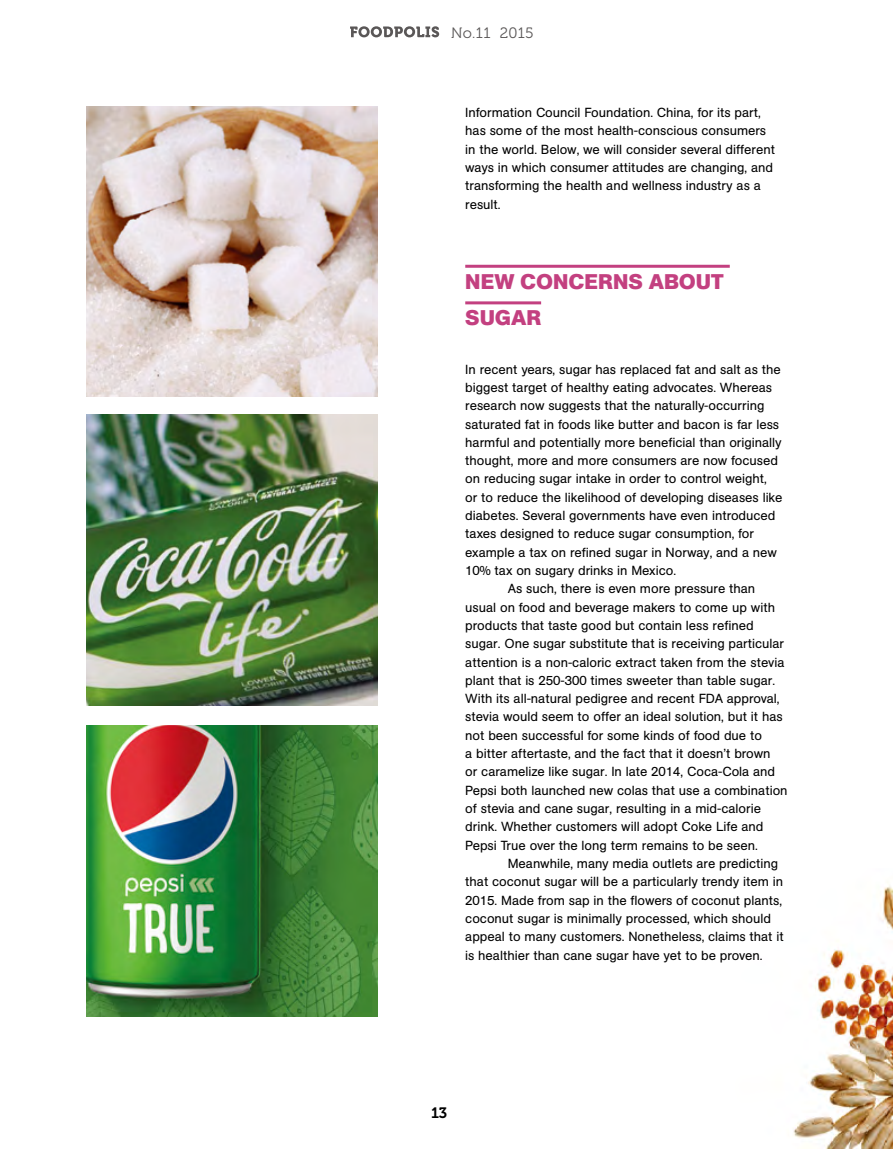
<style>
.page{position:relative;width:893px;height:1149px;background:#fff}
.page>*{position:absolute;margin:0;border:0;box-sizing:border-box;transform-origin:0 0}
.t1{font:700 21px/36.6px "AG Book BQ";letter-spacing:.005em;color:#c34080}
.t2{font:15px "Museo 300";letter-spacing:.02em;color:#5a5757}
.t3{font:15px "Museo 700";color:#000}
.t4{font:13.05px/18.3px "AG Book BQ";color:#000}
</style>
<div class="page">
<img style="left:793px;top:885px;width:100px;height:263px">
<hr style="left:465px;top:265px;width:265px;height:3px;background:#c34080">
<hr style="left:465px;top:301px;width:76px;height:3px;background:#c34080">
<svg style="left:350px;top:26px;width:89px;height:11px"></svg>
<img style="left:87px;top:106px;width:290px;height:291px">
<img style="left:87px;top:725px;width:290px;height:291px">
<img style="left:87px;top:414px;width:290px;height:291px">
<p class="t2" style="left:451px;top:24px;width:84px">No.11 2015</p>
<p class="t4" style="left:465px;top:103px;width:311px">Information Council Foundation. China, for its part, has some of the most health-conscious consumers in the world. Below, we will consider several different ways in which consumer attitudes are changing, and transforming the health and wellness industry as a result.</p>
<h1 class="t1" style="left:465px;top:263px;width:260px">NEW CONCERNS ABOUT<br>SUGAR</h1>
<p class="t4" style="left:465px;top:360px;width:317px">In recent years, sugar has replaced fat and salt as the</p>
<p class="t4" style="left:465px;top:378px;width:308px">biggest target of healthy eating advocates. Whereas</p>
<p class="t4" style="left:465px;top:396px;width:301px">research now suggests that the naturally-occurring</p>
<p class="t4" style="left:465px;top:415px;width:315px">saturated fat in foods like butter and bacon is far less</p>
<p class="t4" style="left:465px;top:433px;width:318px">harmful and potentially more beneficial than originally</p>
<p class="t4" style="left:465px;top:451px;width:314px">thought, more and more consumers are now focused</p>
<p class="t4" style="left:465px;top:469px;width:303px">on reducing sugar intake in order to control weight,</p>
<p class="t4" style="left:465px;top:488px;width:319px">or to reduce the likelihood of developing diseases like</p>
<p class="t4" style="left:465px;top:506px;width:312px">diabetes. Several governments have even introduced</p>
<p class="t4" style="left:465px;top:524px;width:290px">taxes designed to reduce sugar consumption, for</p>
<p class="t4" style="left:465px;top:543px;width:313px">example a tax on refined sugar in Norway, and a new</p>
<p class="t4" style="left:465px;top:561px;width:212px">10% tax on sugary drinks in Mexico.</p>
<p class="t4" style="left:508px;top:579px;width:249px">As such, there is even more pressure than</p>
<p class="t4" style="left:465px;top:597px;width:311px">usual on food and beverage makers to come up with</p>
<p class="t4" style="left:465px;top:616px;width:290px">products that taste good but contain less refined</p>
<p class="t4" style="left:465px;top:634px;width:320px">sugar. One sugar substitute that is receiving particular</p>
<p class="t4" style="left:465px;top:652px;width:321px">attention is a non-caloric extract taken from the stevia</p>
<p class="t4" style="left:465px;top:671px;width:311px">plant that is 250-300 times sweeter than table sugar.</p>
<p class="t4" style="left:465px;top:689px;width:316px">With its all-natural pedigree and recent FDA approval,</p>
<p class="t4" style="left:465px;top:707px;width:319px">stevia would seem to offer an ideal solution, but it has</p>
<p class="t4" style="left:465px;top:726px;width:298px">not been successful for some kinds of food due to</p>
<p class="t4" style="left:465px;top:744px;width:307px">a bitter aftertaste, and the fact that it doesn’t brown</p>
<p class="t4" style="left:465px;top:762px;width:311px">or caramelize like sugar. In late 2014, Coca-Cola and</p>
<p class="t4" style="left:465px;top:780px;width:324px">Pepsi both launched new colas that use a combination</p>
<p class="t4" style="left:465px;top:799px;width:297px">of stevia and cane sugar, resulting in a mid-calorie</p>
<p class="t4" style="left:465px;top:817px;width:300px">drink. Whether customers will adopt Coke Life and</p>
<p class="t4" style="left:465px;top:835px;width:294px">Pepsi True over the long term remains to be seen.</p>
<p class="t4" style="left:508px;top:854px;width:272px">Meanwhile, many media outlets are predicting</p>
<p class="t4" style="left:465px;top:872px;width:319px">that coconut sugar will be a particularly trendy item in</p>
<p class="t4" style="left:465px;top:890px;width:318px">2015. Made from sap in the flowers of coconut plants,</p>
<p class="t4" style="left:465px;top:909px;width:307px">coconut sugar is minimally processed, which should</p>
<p class="t4" style="left:465px;top:927px;width:320px">appeal to many customers. Nonetheless, claims that it</p>
<p class="t4" style="left:465px;top:945px;width:299px">is healthier than cane sugar have yet to be proven.</p>
<p class="t3" style="left:431px;top:1104px;width:18px">13</p>
</div>
